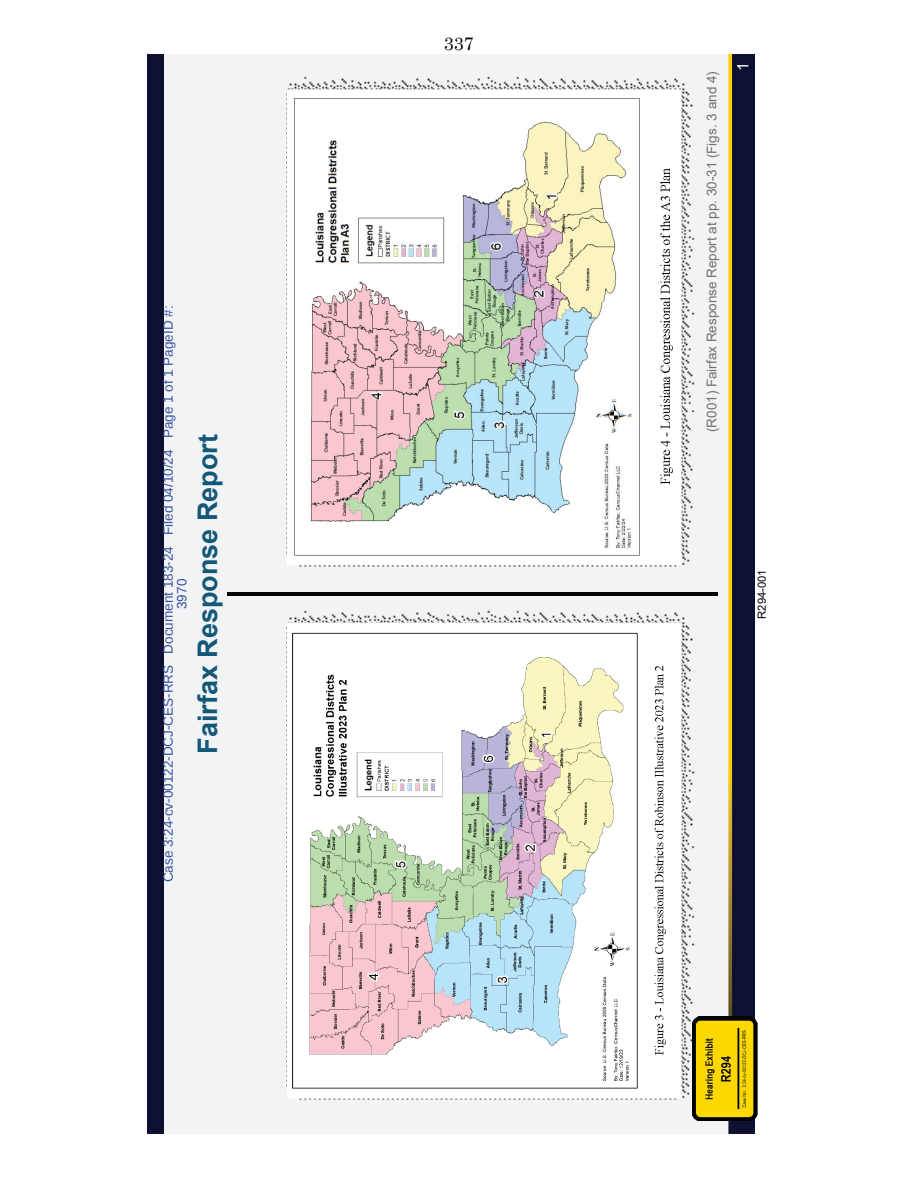
<style>
.page{position:relative;width:918px;height:1188px;background:#fff}
.page>*{position:absolute;margin:0;border:0;box-sizing:border-box;transform-origin:0 0}
.t1{font:700 27px "Arial";color:#135878}
.t2{font:18px "Century Schoolbook";color:#000}
.t3{font:15.75px "Arial";color:#fff}
.t4{font:13.5px/13.5px "Liberation Sans";color:#3853a3;text-align:center}
.t5{font:13.5px "Arial";letter-spacing:.005em;color:#767171}
.t6{font:11.25px "Arial";color:#040503}
</style>
<div class="page">
<div style="left:148px;top:54px;width:607px;height:1080px;background:#0e1031"></div>
<div style="left:236px;top:54px;width:494px;height:1080px;background:#f2f3f4"></div>
<svg style="left:728px;top:54px;width:4px;height:1080px;background:#e6bf28"></svg>
<div style="left:165px;top:54px;width:126px;height:1080px;background:#f2f3f4"></div>
<img style="left:286px;top:610px;width:415px;height:490px">
<div style="left:288px;top:623px;width:393px;height:475px;background:#fff"></div>
<img style="left:292px;top:632px;width:374px;height:457px">
<img style="left:286px;top:76px;width:409px;height:491px">
<div style="left:288px;top:90px;width:393px;height:475px;background:#fff"></div>
<img style="left:294px;top:98px;width:379px;height:458px">
<hr style="left:228px;top:593px;width:489px;height:2px;background:#040503">
<img style="left:692px;top:1017px;width:65px;height:104px">
<p class="t4" style="left:162px;top:882px;width:578px;rotate:-90deg">Case 3:24-cv-00122-DCJ-CES-RRS Document 183-24 Filed 04/10/24 Page 1 of 1 PageID #:<br>3970</p>
<h1 class="t1" style="left:189px;top:754px;width:321px;rotate:-90deg">Fairfax Response Report</h1>
<h2 class="t2" style="left:444px;top:29px;width:32px">337</h2>
<p class="t5" style="left:702px;top:432px;width:362px;rotate:-90deg">(R001) Fairfax Response Report at pp. 30-31 (Figs. 3 and 4)</p>
<p class="t3" style="left:732px;top:71px;width:10px;rotate:-90deg">1</p>
<p class="t6" style="left:754px;top:619px;width:51px;rotate:-90deg">R294-001</p>
</div>
